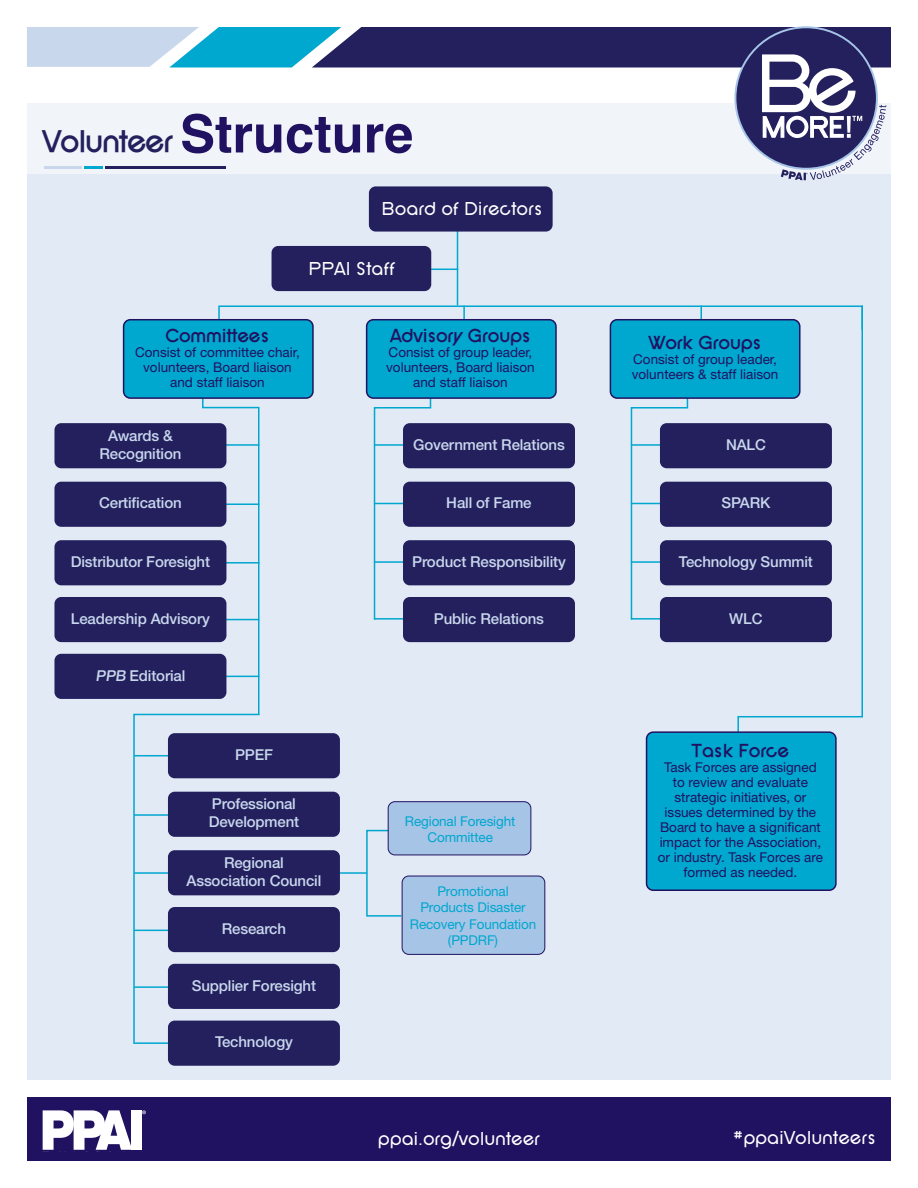
<style>
.page{position:relative;width:918px;height:1188px;background:#fff}
.page>*{position:absolute;margin:0;border:0;box-sizing:border-box;transform-origin:0 0}
.t1{font:700 32.4px "SF New Republic";letter-spacing:-.04em;color:#24205e}
.t2{font:19.5px "SF New Republic";letter-spacing:-.01em;color:#fff}
.t3{font:700 19.5px "SF New Republic";letter-spacing:-.01em;color:#211261}
.t4{font:500 15px/18px "Helvetica Neue LT Std";letter-spacing:-.01em;color:#c8d7ec}
.t5{font:13.5px/15px "Helvetica Neue LT Std";color:#211261;text-align:center}
.t6{font:13.5px/16.5px "Helvetica Neue LT Std";letter-spacing:-.01em;color:#00a7cf;text-align:center}
.s1{font-family:"Helvetica";font-size:52.5px;color:#211261}
</style>
<div class="page">
<div style="left:27px;top:174px;width:864px;height:906px;background:#e2eaf5"></div>
<div style="left:27px;top:1098px;width:864px;height:63px;background:#211261"></div>
<svg style="left:43px;top:1110px;width:88px;height:40px"></svg>
<div style="left:131px;top:1110px;width:11px;height:40px;background:#fff"></div>
<svg style="left:142px;top:1110px;width:4px;height:4px"></svg>
<svg style="left:27px;top:27px;width:864px;height:153px"></svg>
<div style="left:218px;top:305px;width:645px;height:26px;border:2px solid #00a7cf"></div>
<hr style="left:457px;top:206px;width:1px;height:99px;background:#00a7cf">
<hr style="left:404px;top:269px;width:54px;height:1px;background:#00a7cf">
<hr style="left:463px;top:305px;width:2px;height:25px;background:#00a7cf">
<svg style="left:737px;top:305px;width:126px;height:426px"></svg>
<div style="left:272px;top:246px;width:159px;height:45px;background:#24205e;border-radius:7px"></div>
<div style="left:369px;top:186px;width:184px;height:46px;background:#24205e;border-radius:7px"></div>
<svg style="left:133px;top:399px;width:128px;height:645px"></svg>
<hr style="left:205px;top:444px;width:54px;height:2px;background:#00a7cf">
<hr style="left:205px;top:503px;width:54px;height:2px;background:#00a7cf">
<hr style="left:205px;top:562px;width:55px;height:2px;background:#00a7cf">
<hr style="left:205px;top:619px;width:54px;height:1px;background:#00a7cf">
<hr style="left:205px;top:676px;width:54px;height:1px;background:#00a7cf">
<hr style="left:134px;top:755px;width:55px;height:1px;background:#00a7cf">
<hr style="left:134px;top:814px;width:55px;height:2px;background:#00a7cf">
<hr style="left:134px;top:1042px;width:55px;height:2px;background:#00a7cf">
<hr style="left:134px;top:930px;width:55px;height:1px;background:#00a7cf">
<hr style="left:134px;top:986px;width:55px;height:2px;background:#00a7cf">
<div style="left:168px;top:733px;width:172px;height:45px;background:#24205e;border-radius:7px"></div>
<div style="left:168px;top:964px;width:172px;height:45px;background:#24205e;border-radius:7px"></div>
<div style="left:168px;top:907px;width:172px;height:45px;background:#24205e;border-radius:7px"></div>
<div style="left:168px;top:792px;width:172px;height:45px;background:#24205e;border-radius:7px"></div>
<div style="left:54px;top:423px;width:172px;height:45px;background:#24205e;border-radius:7px"></div>
<div style="left:54px;top:654px;width:172px;height:45px;background:#24205e;border-radius:7px"></div>
<div style="left:54px;top:597px;width:172px;height:45px;background:#24205e;border-radius:7px"></div>
<div style="left:54px;top:540px;width:172px;height:45px;background:#24205e;border-radius:7px"></div>
<div style="left:54px;top:482px;width:172px;height:45px;background:#24205e;border-radius:7px"></div>
<hr style="left:134px;top:872px;width:233px;height:2px;background:#00a7cf">
<div style="left:168px;top:1021px;width:172px;height:45px;background:#24205e;border-radius:7px"></div>
<div style="left:366px;top:830px;width:36px;height:87px;border:2px solid #00a7cf"></div>
<div style="left:388px;top:802px;width:143px;height:53px;background:#a6c4e6;border-radius:7px"></div>
<div style="left:388px;top:801px;width:143px;height:54px;border:1px solid #211261;border-radius:7px"></div>
<div style="left:402px;top:876px;width:143px;height:78px;background:#a6c4e6;border-radius:7px"></div>
<div style="left:402px;top:876px;width:143px;height:79px;border:1px solid #211261;border-radius:7px"></div>
<div style="left:168px;top:850px;width:172px;height:45px;background:#24205e;border-radius:7px"></div>
<svg style="left:373px;top:399px;width:59px;height:221px"></svg>
<hr style="left:374px;top:444px;width:55px;height:2px;background:#00a7cf">
<hr style="left:374px;top:503px;width:55px;height:1px;background:#00a7cf">
<hr style="left:374px;top:561px;width:55px;height:2px;background:#00a7cf">
<hr style="left:374px;top:618px;width:55px;height:2px;background:#00a7cf">
<div style="left:403px;top:423px;width:172px;height:45px;background:#24205e;border-radius:7px"></div>
<div style="left:403px;top:597px;width:172px;height:45px;background:#24205e;border-radius:7px"></div>
<div style="left:403px;top:540px;width:172px;height:45px;background:#24205e;border-radius:7px"></div>
<div style="left:403px;top:482px;width:172px;height:45px;background:#24205e;border-radius:7px"></div>
<svg style="left:630px;top:399px;width:59px;height:222px"></svg>
<hr style="left:631px;top:444px;width:55px;height:2px;background:#00a7cf">
<hr style="left:631px;top:503px;width:55px;height:1px;background:#00a7cf">
<hr style="left:631px;top:561px;width:55px;height:2px;background:#00a7cf">
<hr style="left:631px;top:618px;width:55px;height:2px;background:#00a7cf">
<div style="left:660px;top:423px;width:172px;height:45px;background:#24205e;border-radius:7px"></div>
<div style="left:660px;top:597px;width:172px;height:45px;background:#24205e;border-radius:7px"></div>
<div style="left:660px;top:540px;width:172px;height:45px;background:#24205e;border-radius:7px"></div>
<div style="left:660px;top:482px;width:172px;height:45px;background:#24205e;border-radius:7px"></div>
<hr style="left:700px;top:305px;width:2px;height:25px;background:#00a7cf">
<div style="left:647px;top:732px;width:189px;height:158px;background:#00a7cf;border-radius:7px"></div>
<div style="left:646px;top:731px;width:191px;height:160px;border:2px solid #211261;border-radius:7px"></div>
<div style="left:124px;top:320px;width:189px;height:78px;background:#00a7cf;border-radius:7px"></div>
<div style="left:123px;top:319px;width:191px;height:80px;border:2px solid #211261;border-radius:7px"></div>
<div style="left:367px;top:320px;width:189px;height:78px;background:#00a7cf;border-radius:7px"></div>
<div style="left:366px;top:319px;width:191px;height:80px;border:2px solid #211261;border-radius:7px"></div>
<div style="left:610px;top:320px;width:190px;height:78px;background:#00a7cf;border-radius:7px"></div>
<div style="left:610px;top:319px;width:191px;height:80px;border:2px solid #211261;border-radius:7px"></div>
<p class="t1" style="left:42px;top:122px;width:373px">Volunteer <span class="s1">Structure</span></p>
<p class="t2" style="left:381px;top:196px;width:163px">Board of Directors</p>
<p class="t2" style="left:309px;top:257px;width:88px">PPAI Staff</p>
<p class="t3" style="left:165px;top:323px;width:105px">Committees</p>
<p class="t5" style="left:135px;top:344px;width:166px">Consist of committee chair, volunteers, Board liaison and staff liaison</p>
<p class="t4" style="left:108px;top:426px;width:66px">Awards &amp;</p>
<p class="t4" style="left:100px;top:444px;width:83px">Recognition</p>
<p class="t4" style="left:99px;top:494px;width:84px">Certification</p>
<p class="t4" style="left:71px;top:552px;width:141px">Distributor Foresight</p>
<p class="t4" style="left:71px;top:609px;width:141px">Leadership Advisory</p>
<p class="t4" style="left:96px;top:666px;width:91px">PPB Editorial</p>
<p class="t3" style="left:390px;top:323px;width:142px">Advisory Groups</p>
<p class="t5" style="left:386px;top:344px;width:150px">Consist of group leader, volunteers, Board liaison and staff liaison</p>
<p class="t4" style="left:413px;top:435px;width:153px">Government Relations</p>
<p class="t4" style="left:446px;top:494px;width:87px">Hall of Fame</p>
<p class="t4" style="left:412px;top:552px;width:155px">Product Responsibility</p>
<p class="t4" style="left:434px;top:609px;width:112px">Public Relations</p>
<p class="t4" style="left:235px;top:745px;width:39px">PPEF</p>
<p class="t4" style="left:209px;top:795px;width:92px">Professional<br>Development</p>
<p class="t6" style="left:405px;top:813px;width:112px">Regional Foresight<br>Committee</p>
<p class="t4" style="left:224px;top:853px;width:61px">Regional</p>
<p class="t4" style="left:187px;top:871px;width:136px">Association Council</p>
<p class="t4" style="left:222px;top:919px;width:66px">Research</p>
<p class="t4" style="left:192px;top:976px;width:126px">Supplier Foresight</p>
<p class="t4" style="left:215px;top:1033px;width:79px">Technology</p>
<p class="t6" style="left:410px;top:882px;width:128px">Promotional<br>Products Disaster<br>Recovery Foundation (PPDRF)</p>
<p class="t3" style="left:649px;top:331px;width:115px">Work Groups</p>
<p class="t5" style="left:632px;top:352px;width:148px;text-align:left">Consist of group leader, volunteers &amp; staff liaison</p>
<p class="t4" style="left:726px;top:435px;width:41px">NALC</p>
<p class="t4" style="left:722px;top:494px;width:50px">SPARK</p>
<p class="t4" style="left:679px;top:552px;width:136px">Technology Summit</p>
<p class="t4" style="left:729px;top:609px;width:35px">WLC</p>
<p class="t3" style="left:692px;top:739px;width:99px">Task Force</p>
<p class="t5" style="left:658px;top:760px;width:167px">Task Forces are assigned to review and evaluate strategic initiatives, or issues determined by the<br>Board to have a significant impact for the Association, or industry. Task Forces are formed as needed.</p>
<p class="t2" style="left:378px;top:1127px;width:164px">ppai.org/volunteer</p>
<p class="t2" style="left:733px;top:1126px;width:145px">#ppaiVolunteers</p>
</div>
